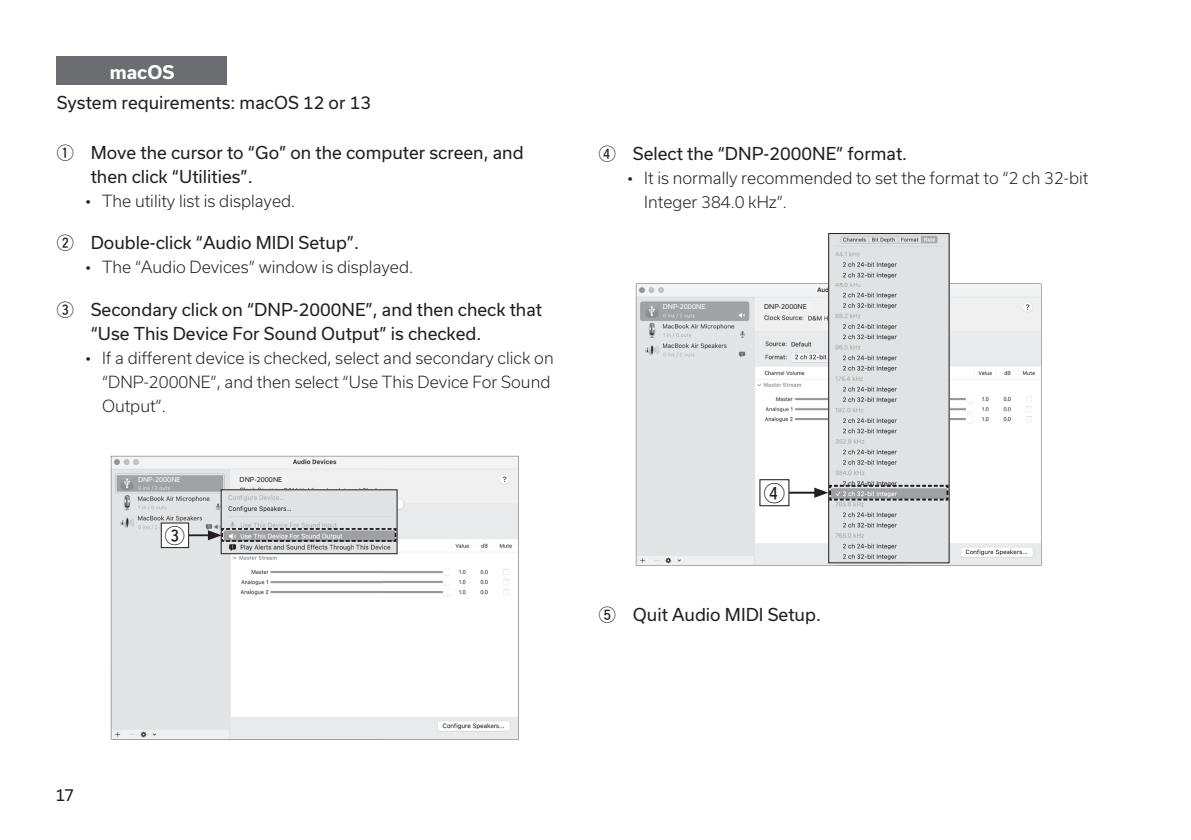
<style>
.page{position:relative;width:1191px;height:840px;background:#fff}
.page>*{position:absolute;margin:0;border:0;box-sizing:border-box;transform-origin:0 0}
.t1{font:21.2px "Marks WHT";color:#231f20}
.t2{font:20px "Marks WHT";color:#231f20}
.t3{font:700 18px "Usual";color:#fff}
.t4{font:17px/24px "Usual";color:#231f20}
.t5{font:300 16px/24px "Usual";color:#231f20}
.t6{font:16px "Usual";color:#231f20}
.t7{font:6.4px "Usual";color:#fff}
.t8{font:6.4px "Usual";color:#231f20}
.s1{font-family:"Marks WHT"}
</style>
<div class="page">
<svg style="left:636px;top:283px;width:405px;height:282px;fill:#e9eaeb"></svg>
<img style="left:830px;top:235px;width:117px;height:325px">
<img style="left:830px;top:283px;width:117px;height:1px">
<div style="left:828px;top:233px;width:121px;height:329px;border:1px solid #231f20"></div>
<div style="left:662px;top:303px;width:43px;height:8px;background:#a1a3a6"></div>
<div style="left:762px;top:302px;width:49px;height:9px;background:#f2f3f4"></div>
<div style="left:760px;top:479px;width:29px;height:26px;background:#fff"></div>
<div style="left:759px;top:479px;width:30px;height:27px;border:1px solid #231f20"></div>
<hr style="left:789px;top:491px;width:28px;height:2px;background:#231f20">
<svg style="left:814px;top:483px;width:135px;height:18px;background:#a0a0a2"></svg>
<svg style="left:111px;top:455px;width:408px;height:284px"></svg>
<img style="left:223px;top:491px;width:172px;height:60px">
<div style="left:238px;top:475px;width:49px;height:8px;background:#f2f3f4"></div>
<hr style="left:186px;top:534px;width:25px;height:2px;background:#231f20">
<svg style="left:208px;top:527px;width:189px;height:15px;background:#99999c"></svg>
<div style="left:161px;top:522px;width:28px;height:25px;background:#fff"></div>
<div style="left:161px;top:522px;width:28px;height:25px;border:1px solid #231f20"></div>
<div style="left:57px;top:57px;width:170px;height:28px;background:#6c6d70"></div>
<p class="t3" style="left:110px;top:61px;width:66px">macOS</p>
<p class="t4" style="left:57px;top:91px;width:316px">System requirements: macOS 12 or 13</p>
<p class="t4" style="left:91px;top:141px;width:434px;text-indent:-34px"><span class="s1">Q</span> Move the cursor to “Go” on the computer screen, and then click “Utilities”.</p>
<p class="t5" style="left:85px;top:189px;width:212px">• The utility list is displayed.</p>
<p class="t4" style="left:57px;top:231px;width:304px"><span class="s1">W</span> Double-click “Audio MIDI Setup”.</p>
<p class="t5" style="left:85px;top:255px;width:330px">• The “Audio Devices” window is displayed.</p>
<p class="t4" style="left:91px;top:297px;width:453px;text-indent:-34px"><span class="s1">E</span> Secondary click on “DNP-2000NE”, and then check that “Use This Device For Sound Output” is checked.</p>
<p class="t5" style="left:102px;top:345px;width:453px;text-indent:-17px">• If a different device is checked, select and secondary click on “DNP-2000NE”, and then select “Use This Device For Sound<br>Output”.</p>
<p class="t7" style="left:138px;top:475px;width:44px">DNP-2000NE</p>
<p class="t8" style="left:240px;top:475px;width:44px">DNP-2000NE</p>
<p class="t2" style="left:165px;top:525px;width:22px">E</p>
<p class="t4" style="left:599px;top:141px;width:310px"><span class="s1">R</span> Select the “DNP-2000NE” format.</p>
<p class="t5" style="left:644px;top:166px;width:445px;text-indent:-17px">• It is normally recommended to set the format to “2 ch 32-bit<br>Integer 384.0 kHz”.</p>
<p class="t7" style="left:663px;top:303px;width:44px">DNP-2000NE</p>
<p class="t8" style="left:764px;top:302px;width:44px">DNP-2000NE</p>
<p class="t1" style="left:764px;top:482px;width:23px">R</p>
<p class="t4" style="left:599px;top:601px;width:223px"><span class="s1">T</span> Quit Audio MIDI Setup.</p>
<p class="t6" style="left:56px;top:785px;width:20px">17</p>
</div>
